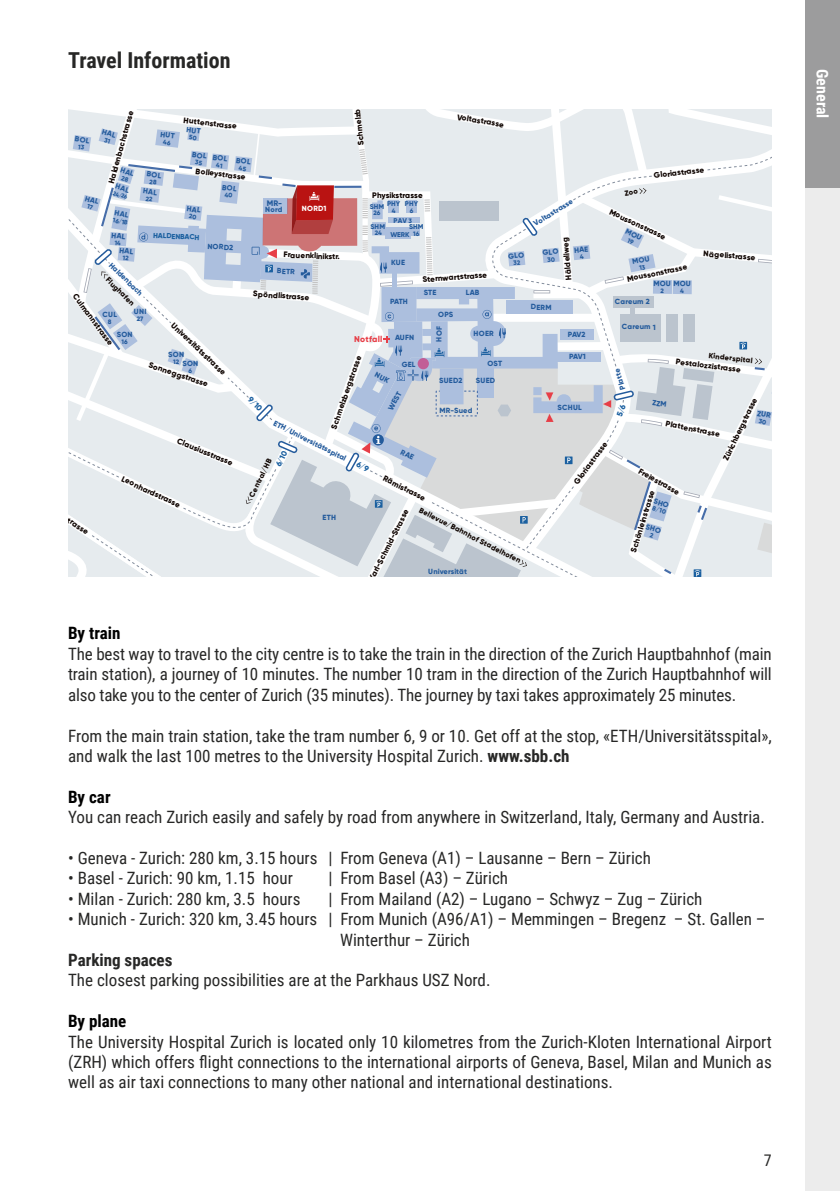
<style>
.page{position:relative;width:840px;height:1191px;background:#fff}
.page>*{position:absolute;margin:0;border:0;box-sizing:border-box;transform-origin:0 0}
.t1{font:700 22px "Roboto Condensed";color:#272726}
.t2{font:17px/20.4px "Roboto Condensed";color:#272726;text-align:justify}
.t3{font:700 17px "Roboto Condensed";color:#000}
.t4{font:700 17px "Roboto Condensed";color:#272726}
.t5{font:700 16px "Roboto Condensed";color:#fff}
.t6{font:16px "Roboto Condensed";color:#272726}
.t7{font:800 8.6px "Gilroy";color:#e73e47}
.t8{font:800 8px "Gilroy";letter-spacing:.005em;color:#0e0400}
.t9{font:800 8px "Gilroy";color:#1b60a0}
.t10{font:800 8px "Gilroy";color:#245b9c}
.t11{font:800 7.4px "Gilroy";letter-spacing:.015em;color:#245b9c}
.t12{font:800 7.4px "Gilroy";color:#0e0400}
.t13{font:800 7.4px "Gilroy";letter-spacing:-.015em;color:#245b9c}
.t14{font:800 7.4px "Gilroy";letter-spacing:.035em;color:#fff}
.t15{font:800 7.2px "Gilroy";color:#1b60a0}
.t16{font:800 7px/14.4px "Gilroy";letter-spacing:.005em;color:#245b9c;text-align:center}
.t17{font:800 6.4px "Gilroy";color:#245b9c}
.t18{font:800 5.8px "Gilroy";color:#245b9c}
.s1{font-size:6.4px}
.s2{font-weight:700}
</style>
<div class="page">
<div style="left:805px;top:0;width:34px;height:1191px;background:#ececec"></div>
<div style="left:805px;top:0;width:34px;height:187px;background:#9c9c9d"></div>
<svg style="left:68px;top:110px;width:704px;height:467px"></svg>
<p class="t1" style="left:68px;top:45px;width:164px">Travel Information</p>
<p class="t8" style="left:106px;top:182px;width:77px;rotate:-75deg">Haldenbachstrasse</p>
<p class="t8" style="left:356px;top:146px;width:51px;rotate:-96deg">Schme zl berg</p>
<p class="t8" style="left:184px;top:115px;width:55px;rotate:7deg">Huttenstrasse</p>
<p class="t8" style="left:458px;top:112px;width:49px;rotate:9deg">Voltastrasse</p>
<p class="t8" style="left:196px;top:166px;width:52px;rotate:7deg">Bolleystrasse</p>
<p class="t8" style="left:653px;top:170px;width:52px;rotate:-7deg">G loriastrasse</p>
<p class="t18" style="left:114px;top:189px;width:16px;rotate:18deg">24/26</p>
<p class="t17" style="left:114px;top:216px;width:16px;rotate:10deg">16/18</p>
<p class="t8" style="left:372px;top:190px;width:52px">Physikstrasse</p>
<p class="t11" style="left:531px;top:220px;width:46px;rotate:-32deg">Voltastrasse</p>
<p class="t16" style="left:404px;top:196px;width:15px">PHY</p>
<p class="t17" style="left:409px;top:206px;width:5px">6</p>
<p class="t16" style="left:387px;top:196px;width:15px">PHY</p>
<p class="t17" style="left:391px;top:206px;width:5px">4</p>
<p class="t16" style="left:370px;top:199px;width:16px">SHM</p>
<p class="t17" style="left:373px;top:209px;width:9px">26</p>
<p class="t14" style="left:302px;top:204px;width:26px">NORD1</p>
<p class="t11" style="left:265px;top:205px;width:19px;rotate:-1deg">N ord</p>
<p class="t8" style="left:611px;top:207px;width:63px;rotate:25deg">M oussonstrasse</p>
<p class="t16" style="left:390px;top:213px;width:23px">PAV <span class="s1">3<br></span>WERK</p>
<p class="t16" style="left:370px;top:219px;width:16px">SHM</p>
<p class="t17" style="left:374px;top:228px;width:9px">24</p>
<p class="t16" style="left:409px;top:219px;width:16px">SHM</p>
<p class="t17" style="left:413px;top:230px;width:8px">16</p>
<p class="t15" style="left:153px;top:231px;width:48px;rotate:2deg">HALD ENBACH</p>
<p class="t8" style="left:563px;top:280px;width:45px;rotate:-95deg">H ä dl e wil e g</p>
<p class="t10" style="left:220px;top:240px;width:31px;rotate:3deg">NORD 2</p>
<p class="t11" style="left:208px;top:241px;width:27px;rotate:3deg">NORD2</p>
<p class="t8" style="left:703px;top:248px;width:54px;rotate:5deg">N ägelistrasse</p>
<p class="t8" style="left:283px;top:249px;width:60px;rotate:2deg">Frauenklinikstr.</p>
<p class="t11" style="left:391px;top:258px;width:15px">KUE</p>
<p class="t11" style="left:114px;top:260px;width:45px;rotate:45deg">Haldenbach</p>
<p class="t8" style="left:625px;top:274px;width:62px;rotate:-12deg">M oussonstrasse</p>
<p class="t11" style="left:277px;top:266px;width:18px;rotate:3deg">BETR</p>
<p class="t8" style="left:422px;top:274px;width:66px;rotate:-4deg">Sternw artstrasse</p>
<p class="t12" style="left:110px;top:275px;width:38px;rotate:45deg">Flughafen</p>
<p class="t11" style="left:423px;top:288px;width:14px">STE</p>
<p class="t11" style="left:465px;top:288px;width:15px">LAB</p>
<p class="t8" style="left:253px;top:289px;width:58px;rotate:4deg">Spöndlistrasse</p>
<p class="t8" style="left:79px;top:291px;width:63px;rotate:54deg">Culmannstrasse</p>
<p class="t11" style="left:390px;top:296px;width:19px">PATH</p>
<p class="t11" style="left:614px;top:296px;width:36px">Careum 2</p>
<p class="t11" style="left:530px;top:302px;width:22px">DERM</p>
<p class="t11" style="left:134px;top:306px;width:14px">UNI</p>
<p class="t17" style="left:137px;top:314px;width:8px">27</p>
<p class="t11" style="left:102px;top:309px;width:16px">CUL</p>
<p class="t17" style="left:108px;top:317px;width:5px">8</p>
<p class="t11" style="left:438px;top:310px;width:17px">OPS</p>
<p class="t8" style="left:176px;top:320px;width:73px;rotate:44deg">U niversitätsstrasse</p>
<p class="t11" style="left:621px;top:322px;width:35px">Careum 1</p>
<p class="t11" style="left:434px;top:342px;width:18px;rotate:-90deg">HOF</p>
<p class="t11" style="left:567px;top:330px;width:19px">PAV2</p>
<p class="t11" style="left:473px;top:328px;width:22px">HOER</p>
<p class="t11" style="left:117px;top:330px;width:17px">SON</p>
<p class="t17" style="left:121px;top:338px;width:8px">16</p>
<p class="t11" style="left:395px;top:332px;width:21px">AUFN</p>
<p class="t7" style="left:354px;top:333px;width:30px;rotate:1deg">N otfall</p>
<p class="t11" style="left:168px;top:349px;width:17px">SON</p>
<p class="t17" style="left:173px;top:357px;width:7px">12</p>
<p class="t12" style="left:708px;top:350px;width:46px;rotate:7deg">Kinderspital</p>
<p class="t11" style="left:568px;top:352px;width:18px">PAV1</p>
<p class="t8" style="left:329px;top:427px;width:79px;rotate:-71deg">Schmelzbergstrasse</p>
<p class="t8" style="left:676px;top:356px;width:67px;rotate:7deg">Pestalozzistrasse</p>
<p class="t11" style="left:182px;top:358px;width:17px">SON</p>
<p class="t17" style="left:188px;top:366px;width:5px">6</p>
<p class="t11" style="left:487px;top:358px;width:16px">OST</p>
<p class="t11" style="left:401px;top:359px;width:15px">GEL</p>
<p class="t8" style="left:150px;top:359px;width:64px;rotate:19deg">Sonneggstrasse</p>
<p class="t11" style="left:618px;top:391px;width:23px;rotate:-107deg">P al tte</p>
<p class="t11" style="left:475px;top:376px;width:21px">SUED</p>
<p class="t11" style="left:439px;top:376px;width:25px">SUED2</p>
<p class="t9" style="left:253px;top:395px;width:17px;rotate:44deg">9/10</p>
<p class="t8" style="left:720px;top:457px;width:70px;rotate:-64deg">Zürichbergstrasse</p>
<p class="t11" style="left:557px;top:403px;width:26px">SCHUL</p>
<p class="t11" style="left:439px;top:405px;width:34px">MR-Sued</p>
<p class="t11" style="left:276px;top:418px;width:82px;rotate:27deg">ETH/Universitätsspital</p>
<p class="t8" style="left:666px;top:418px;width:57px;rotate:12deg">Plattenstrasse</p>
<p class="t8" style="left:641px;top:466px;width:47px;rotate:29deg">Freiestrasse</p>
<p class="t8" style="left:179px;top:436px;width:61px;rotate:22deg">Clausiusstrasse</p>
<p class="t9" style="left:273px;top:464px;width:17px;rotate:-64deg">6/10</p>
<p class="t8" style="left:571px;top:480px;width:52px;rotate:-53deg">G loriastrasse</p>
<p class="t12" style="left:247px;top:494px;width:43px;rotate:-64deg">Central/HB</p>
<p class="t8" style="left:386px;top:473px;width:48px;rotate:27deg">Rämistrasse</p>
<p class="t8" style="left:124px;top:473px;width:65px;rotate:25deg">Leonhardstrasse</p>
<p class="t8" style="left:628px;top:550px;width:66px;rotate:-73deg">Schönleinstrasse</p>
<p class="t17" style="left:653px;top:504px;width:15px;rotate:17deg">8/10</p>
<p class="t12" style="left:421px;top:505px;width:114px;rotate:27deg">Bellevue/Bahnhof Stadelhofen</p>
<p class="t8" style="left:366px;top:577px;width:80px;rotate:-63deg">Karl-Schmid-Strasse</p>
<p class="t8" style="left:61px;top:508px;width:36px;rotate:33deg">rgstrasse</p>
<p class="t11" style="left:322px;top:513px;width:15px">ETH</p>
<p class="t13" style="left:428px;top:567px;width:40px">Universität</p>
<p class="t3" style="left:68px;top:621px;width:54px">By train</p>
<p class="t2" style="left:68px;top:643px;width:704px">The best way to travel to the city centre is to take the train in the direction of the Zurich Hauptbahnhof (main train station), a journey of 10 minutes. The number 10 tram in the direction of the Zurich Hauptbahnhof will also take you to the center of Zurich (35 minutes). The journey by taxi takes approximately 25 minutes.</p>
<p class="t2" style="left:68px;top:724px;width:704px">From the main train station, take the tram number 6, 9 or 10. Get off at the stop, «ETH/Universitätsspital», and walk the last 100 metres to the University Hospital Zurich. <span class="s2">www.sbb.ch</span></p>
<p class="t3" style="left:68px;top:784px;width:44px">By car</p>
<p class="t2" style="left:68px;top:806px;width:698px">You can reach Zurich easily and safely by road from anywhere in Switzerland, Italy, Germany and Austria.</p>
<p class="t2" style="left:68px;top:847px;width:584px">• Geneva - Zurich: 280 km, 3.15 hours | From Geneva (A1) – Lausanne – Bern – Zürich</p>
<p class="t2" style="left:68px;top:867px;width:226px">• Basel - Zurich: 90 km, 1.15 hour</p>
<p class="t2" style="left:328px;top:867px;width:181px">| From Basel (A3) – Zürich</p>
<p class="t2" style="left:68px;top:888px;width:234px">• Milan - Zurich: 280 km, 3.5 hours</p>
<p class="t2" style="left:328px;top:888px;width:375px">| From Mailand (A2) – Lugano – Schwyz – Zug – Zürich</p>
<p class="t2" style="left:340px;top:908px;width:427px;text-indent:-272px">• Munich - Zurich: 320 km, 3.45 hours | From Munich (A96/A1) – Memmingen – Bregenz – St. Gallen –<br>Winterthur – Zürich</p>
<p class="t4" style="left:68px;top:948px;width:106px">Parking spaces</p>
<p class="t2" style="left:68px;top:969px;width:423px">The closest parking possibilities are at the Parkhaus USZ Nord.</p>
<p class="t3" style="left:68px;top:1009px;width:60px">By plane</p>
<p class="t2" style="left:68px;top:1030px;width:705px">The University Hospital Zurich is located only 10 kilometres from the Zurich-Kloten International Airport (ZRH) which offers flight connections to the international airports of Geneva, Basel, Milan and Munich as well as air taxi connections to many other national and international destinations.</p>
<p class="t6" style="left:763px;top:1149px;width:9px">7</p>
<p class="t5" style="left:833px;top:69px;width:51px;rotate:90deg">General</p>
</div>
